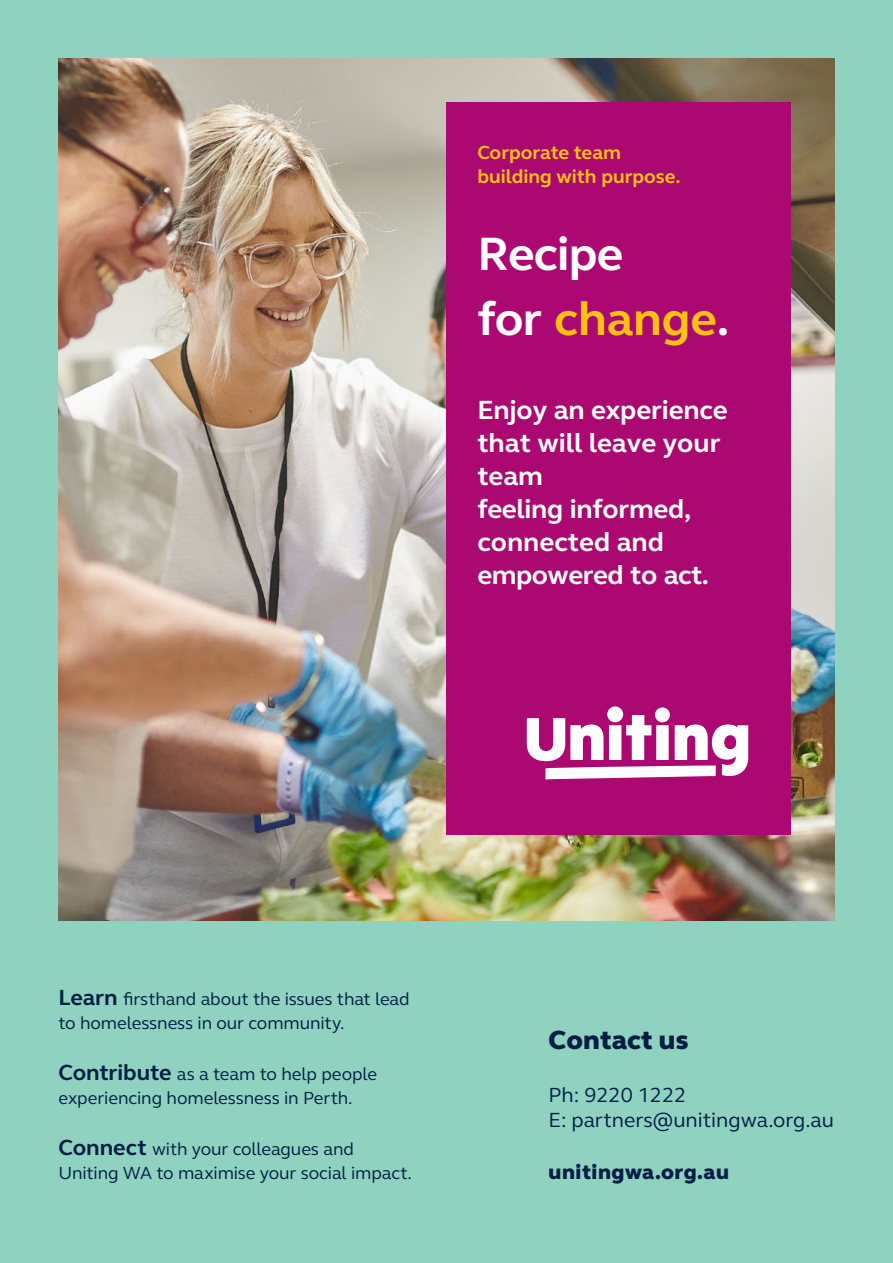
<style>
.page{position:relative;width:893px;height:1263px;background:#90d2c0}
.page>*{position:absolute;margin:0;border:0;box-sizing:border-box;transform-origin:0 0}
.t1{font:700 48px/64.5px "FS Elliot Pro";letter-spacing:-.015em;color:#fff}
.t2{font:700 27px/33px "FS Elliot Pro";letter-spacing:-.005em;color:#fff}
.t3{font:800 27px "FS Elliot Pro";letter-spacing:.005em;color:#001e45}
.t4{font:21px/25.2px "FS Elliot Pro";color:#001e45}
.t5{font:800 21px "FS Elliot Pro";letter-spacing:.025em;color:#001e45}
.t6{font:700 19.5px/24px "FS Elliot Pro";color:#ffc212}
.body_copy{font:18px/24px "FS Elliot Pro";letter-spacing:-.005em;color:#001e45}
.s1{color:#ffc212}
.s2{font-weight:700;font-size:22.5px}
</style>
<div class="page">
<img style="left:58px;top:58px;width:776px;height:863px">
<div style="left:446px;top:102px;width:345px;height:732px;background:#ac0871"></div>
<div style="left:607px;top:706px;width:16px;height:16px;background:#fff;border-radius:50%"></div>
<div style="left:655px;top:707px;width:15px;height:15px;background:#fff;border-radius:50%"></div>
<svg style="left:527px;top:715px;width:221px;height:64px"></svg>
<p class="t6" style="left:477px;top:140px;width:205px">Corporate team building with purpose.</p>
<p class="t1" style="left:477px;top:221px;width:254px">Recipe<br>for <span class="s1">change</span>.</p>
<p class="t2" style="left:477px;top:393px;width:252px">Enjoy an experience that will leave your team<br>feeling informed, connected and empowered to act.</p>
<p class="body_copy" style="left:58px;top:987px;width:353px"><span class="s2">Learn</span> firsthand about the issues that lead to homelessness in our community.</p>
<p class="body_copy" style="left:58px;top:1062px;width:320px"><span class="s2">Contribute</span> as a team to help people experiencing homelessness in Perth.</p>
<p class="body_copy" style="left:58px;top:1137px;width:355px"><span class="s2">Connect</span> with your colleagues and<br>Uniting WA to maximise your social impact.</p>
<p class="t3" style="left:549px;top:1021px;width:141px">Contact us</p>
<p class="t4" style="left:549px;top:1081px;width:287px">Ph: 9220 1222<br>E: partners@unitingwa.org.au</p>
<p class="t5" style="left:549px;top:1158px;width:182px">unitingwa.org.au</p>
</div>
